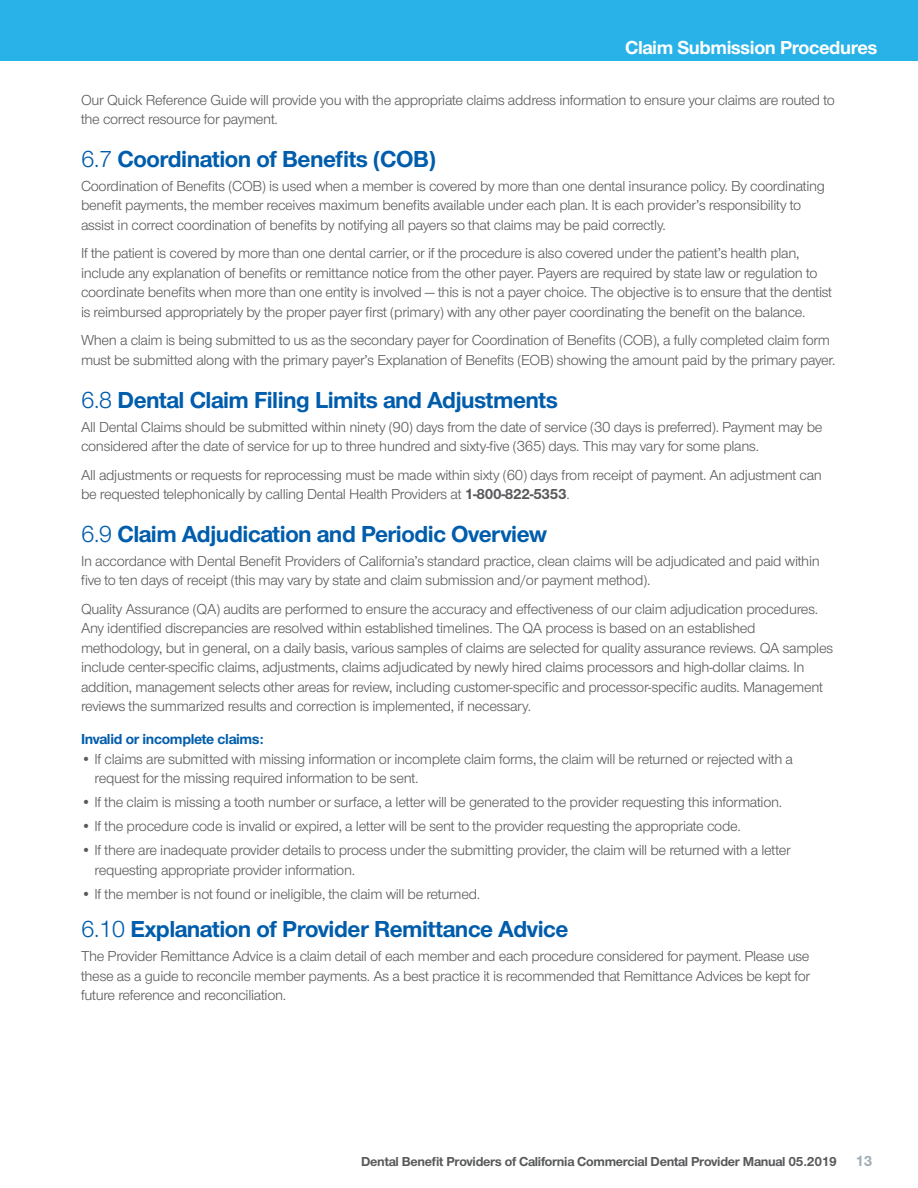
<style>
.page{position:relative;width:918px;height:1188px;background:#fff}
.page>*{position:absolute;margin:0;border:0;box-sizing:border-box;transform-origin:0 0}
.t1{font:700 24px "UHC Sans";letter-spacing:-.02em;color:#005dac}
.t2{font:700 19.5px "UHC Sans";letter-spacing:-.02em;color:#fff}
.t3{font:15px/19.5px "UHC Sans";letter-spacing:-.02em;color:#58595b}
.t4{font:700 15px "UHC Sans";letter-spacing:-.02em;color:#005dac}
.t5{font:700 13.5px "UHC Sans";letter-spacing:-.02em;color:#58595b}
.s1{font-weight:400}
.s2{font-weight:700}
.s3{font-size:15px;color:#a1adb5}
</style>
<div class="page">
<div style="left:0;top:0;width:918px;height:61px;background:#29b2e7"></div>
<h2 class="t2" style="left:625px;top:34px;width:254px">Claim Submission Procedures</h2>
<p class="t3" style="left:81px;top:89px;width:755px">Our Quick Reference Guide will provide you with the appropriate claims address information to ensure your claims are routed to the correct resource for payment.</p>
<h1 class="t1" style="left:81px;top:143px;width:356px"><span class="s1">6.7</span> Coordination of Benefits (COB)</h1>
<p class="t3" style="left:81px;top:176px;width:746px">Coordination of Benefits (COB) is used when a member is covered by more than one dental insurance policy. By coordinating benefit payments, the member receives maximum benefits available under each plan. It is each provider’s responsibility to assist in correct coordination of benefits by notifying all payers so that claims may be paid correctly.</p>
<p class="t3" style="left:81px;top:243px;width:753px">If the patient is covered by more than one dental carrier, or if the procedure is also covered under the patient’s health plan, include any explanation of benefits or remittance notice from the other payer. Payers are required by state law or regulation to coordinate benefits when more than one entity is involved — this is not a payer choice. The objective is to ensure that the dentist is reimbursed appropriately by the proper payer first (primary) with any other payer coordinating the benefit on the balance.</p>
<p class="t3" style="left:81px;top:330px;width:756px">When a claim is being submitted to us as the secondary payer for Coordination of Benefits (COB), a fully completed claim form must be submitted along with the primary payer’s Explanation of Benefits (EOB) showing the amount paid by the primary payer.</p>
<h1 class="t1" style="left:81px;top:383px;width:478px"><span class="s1">6.8</span> Dental Claim Filing Limits and Adjustments</h1>
<p class="t3" style="left:81px;top:416px;width:743px">All Dental Claims should be submitted within ninety (90) days from the date of service (30 days is preferred). Payment may be considered after the date of service for up to three hundred and sixty-five (365) days. This may vary for some plans.</p>
<p class="t3" style="left:81px;top:464px;width:742px">All adjustments or requests for reprocessing must be made within sixty (60) days from receipt of payment. An adjustment can be requested telephonically by calling Dental Health Providers at <span class="s2">1-800-822-5353</span>.</p>
<h1 class="t1" style="left:81px;top:518px;width:467px"><span class="s1">6.9</span> Claim Adjudication and Periodic Overview</h1>
<p class="t3" style="left:81px;top:551px;width:740px">In accordance with Dental Benefit Providers of California’s standard practice, clean claims will be adjudicated and paid within five to ten days of receipt (this may vary by state and claim submission and/or payment method).</p>
<p class="t3" style="left:81px;top:599px;width:754px">Quality Assurance (QA) audits are performed to ensure the accuracy and effectiveness of our claim adjudication procedures.<br>Any identified discrepancies are resolved within established timelines. The QA process is based on an established methodology, but in general, on a daily basis, various samples of claims are selected for quality assurance reviews. QA samples include center-specific claims, adjustments, claims adjudicated by newly hired claims processors and high-dollar claims. In addition, management selects other areas for review, including customer-specific and processor-specific audits. Management reviews the summarized results and correction is implemented, if necessary.</p>
<p class="t4" style="left:81px;top:729px;width:184px">Invalid or incomplete claims:</p>
<p class="t3" style="left:94px;top:749px;width:700px;text-indent:-14px">• If claims are submitted with missing information or incomplete claim forms, the claim will be returned or rejected with a request for the missing required information to be sent.</p>
<p class="t3" style="left:81px;top:792px;width:703px">• If the claim is missing a tooth number or surface, a letter will be generated to the provider requesting this information.</p>
<p class="t3" style="left:81px;top:816px;width:661px">• If the procedure code is invalid or expired, a letter will be sent to the provider requesting the appropriate code.</p>
<p class="t3" style="left:94px;top:840px;width:698px;text-indent:-14px">• If there are inadequate provider details to process under the submitting provider, the claim will be returned with a letter requesting appropriate provider information.</p>
<p class="t3" style="left:81px;top:884px;width:401px">• If the member is not found or ineligible, the claim will be returned.</p>
<h1 class="t1" style="left:81px;top:913px;width:489px"><span class="s1">6.10</span> Explanation of Provider Remittance Advice</h1>
<p class="t3" style="left:81px;top:946px;width:731px;text-align:justify">The Provider Remittance Advice is a claim detail of each member and each procedure considered for payment. Please use these as a guide to reconcile member payments. As a best practice it is recommended that Remittance Advices be kept for future reference and reconciliation.</p>
<p class="t5" style="left:361px;top:1152px;width:513px">Dental Benefit Providers of California Commercial Dental Provider Manual 05.2019 <span class="s3">13</span></p>
</div>
